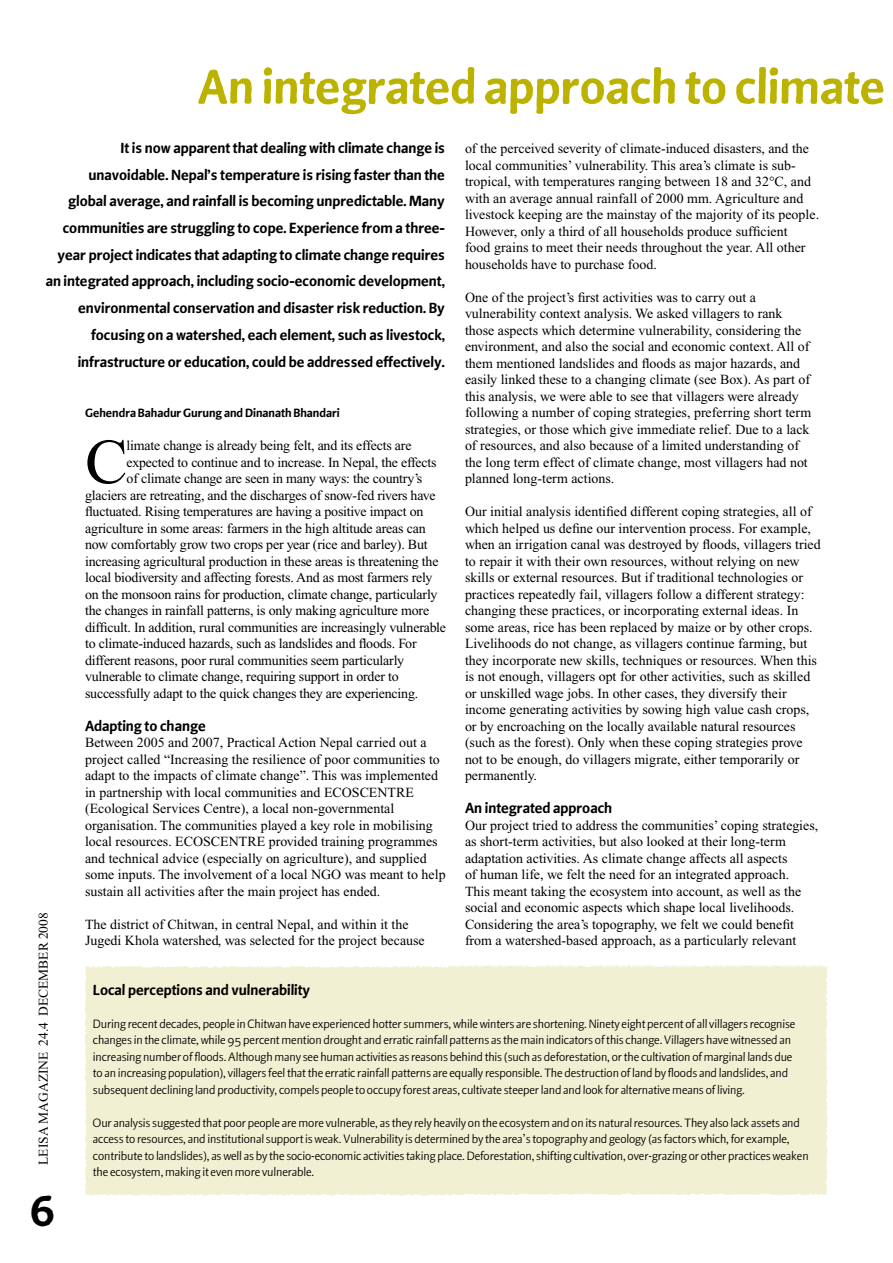
<style>
.page{position:relative;width:893px;height:1263px;background:#fff}
.page>*{position:absolute;margin:0;border:0;box-sizing:border-box;transform-origin:0 0}
.t1{font:63.75px "Times New Roman";color:#000}
.t2{font:54px "Beo Sans Bold R11";color:#bbb300}
.t3{font:48px "Beo Sans Bold R11";color:#000}
.t4{font:16.5px/26.7px "Beo Sans Bold R11";color:#000;text-align:right}
.t5{font:13.95px/16.5px "Times New Roman";color:#000}
.t6{font:13.5px/16.5px "Beo Sans R11";letter-spacing:-.005em;color:#000}
.t7{font:13.5px "Beo Sans Bold R11";color:#000}
.t8{font:13.5px "Times New Roman";color:#000}
</style>
<div class="page">
<div style="left:85px;top:965px;width:743px;height:229px;background:#f2f0d2"></div>
<h2 class="t2" style="left:198px;top:60px;width:689px">An integrated approach to climate</h2>
<p class="t4" style="left:46px;top:135px;width:401px">It is now apparent that dealing with climate change is unavoidable. Nepal’s temperature is rising faster than the<br>global average, and rainfall is becoming unpredictable. Many communities are struggling to cope. Experience from a three&shy;year project indicates that adapting to climate change requires an integrated approach, including socio-economic development, environmental conservation and disaster risk reduction. By focusing on a watershed, each element, such as livestock, infrastructure or education, could be addressed effectively.</p>
<p class="t5" style="left:465px;top:140px;width:356px">of the perceived severity of climate-induced disasters, and the local communities’ vulnerability. This area’s climate is sub&shy;tropical, with temperatures ranging between 18 and 32°C, and with an average annual rainfall of 2000 mm. Agriculture and livestock keeping are the mainstay of the majority of its people.<br>However, only a third of all households produce sufficient<br>food grains to meet their needs throughout the year. All other households have to purchase food.</p>
<p class="t5" style="left:465px;top:289px;width:348px">One of the project’s first activities was to carry out a vulnerability context analysis. We asked villagers to rank those aspects which determine vulnerability, considering the environment, and also the social and economic context. All of them mentioned landslides and floods as major hazards, and easily linked these to a changing climate (see Box). As part of this analysis, we were able to see that villagers were already following a number of coping strategies, preferring short term strategies, or those which give immediate relief. Due to a lack of resources, and also because of a limited understanding of the long term effect of climate change, most villagers had not planned long-term actions.</p>
<p class="t5" style="left:465px;top:503px;width:357px">Our initial analysis identified different coping strategies, all of which helped us define our intervention process. For example, when an irrigation canal was destroyed by floods, villagers tried to repair it with their own resources, without relying on new skills or external resources. But if traditional technologies or practices repeatedly fail, villagers follow a different strategy: changing these practices, or incorporating external ideas. In some areas, rice has been replaced by maize or by other crops.<br>Livelihoods do not change, as villagers continue farming, but they incorporate new skills, techniques or resources. When this is not enough, villagers opt for other activities, such as skilled or unskilled wage jobs. In other cases, they diversify their income generating activities by sowing high value cash crops, or by encroaching on the locally available natural resources (such as the forest). Only when these coping strategies prove not to be enough, do villagers migrate, either temporarily or permanently.</p>
<p class="t4" style="left:465px;top:795px;width:149px">An integrated approach</p>
<p class="t5" style="left:465px;top:817px;width:355px">Our project tried to address the communities’ coping strategies, as short-term activities, but also looked at their long-term adaptation activities. As climate change affects all aspects<br>of human life, we felt the need for an integrated approach.<br>This meant taking the ecosystem into account, as well as the social and economic aspects which shape local livelihoods.<br>Considering the area’s topography, we felt we could benefit from a watershed-based approach, as a particularly relevant</p>
<p class="t7" style="left:85px;top:406px;width:256px">Gehendra Bahadur Gurung and Dinanath Bhandari</p>
<h1 class="t1" style="left:85px;top:427px;width:44px">C</h1>
<p class="t5" style="left:127px;top:437px;width:286px">limate change is already being felt, and its effects are</p>
<p class="t5" style="left:127px;top:454px;width:311px">expected to continue and to increase. In Nepal, the effects</p>
<p class="t5" style="left:127px;top:470px;width:297px">of climate change are seen in many ways: the country’s</p>
<p class="t5" style="left:85px;top:487px;width:352px">glaciers are retreating, and the discharges of snow-fed rivers have</p>
<p class="t5" style="left:85px;top:503px;width:340px">fluctuated. Rising temperatures are having a positive impact on</p>
<p class="t5" style="left:85px;top:520px;width:342px">agriculture in some areas: farmers in the high altitude areas can</p>
<p class="t5" style="left:85px;top:536px;width:344px">now comfortably grow two crops per year (rice and barley). But</p>
<p class="t5" style="left:85px;top:553px;width:355px">increasing agricultural production in these areas is threatening the</p>
<p class="t5" style="left:85px;top:569px;width:349px">local biodiversity and affecting forests. And as most farmers rely</p>
<p class="t5" style="left:85px;top:586px;width:354px">on the monsoon rains for production, climate change, particularly</p>
<p class="t5" style="left:85px;top:602px;width:346px">the changes in rainfall patterns, is only making agriculture more</p>
<p class="t5" style="left:85px;top:619px;width:363px">difficult. In addition, rural communities are increasingly vulnerable</p>
<p class="t5" style="left:85px;top:635px;width:333px">to climate-induced hazards, such as landslides and floods. For</p>
<p class="t5" style="left:85px;top:652px;width:320px">different reasons, poor rural communities seem particularly</p>
<p class="t5" style="left:85px;top:668px;width:315px">vulnerable to climate change, requiring support in order to</p>
<p class="t5" style="left:85px;top:685px;width:335px">successfully adapt to the quick changes they are experiencing.</p>
<p class="t4" style="left:85px;top:712px;width:122px">Adapting to change</p>
<p class="t5" style="left:85px;top:734px;width:362px">Between 2005 and 2007, Practical Action Nepal carried out a project called “Increasing the resilience of poor communities to adapt to the impacts of climate change”. This was implemented in partnership with local communities and ECOSCENTRE (Ecological Services Centre), a local non-governmental organisation. The communities played a key role in mobilising local resources. ECOSCENTRE provided training programmes and technical advice (especially on agriculture), and supplied some inputs. The involvement of a local NGO was meant to help sustain all activities after the main project has ended.</p>
<p class="t5" style="left:85px;top:916px;width:341px">The district of Chitwan, in central Nepal, and within it the<br>Jugedi Khola watershed, was selected for the project because</p>
<p class="t8" style="left:36px;top:1165px;width:254px;rotate:-90deg">LEISA Magazine 24.4 december 2008</p>
<p class="t4" style="left:93px;top:976px;width:219px">Local perceptions and vulnerability</p>
<p class="t6" style="left:93px;top:1015px;width:704px">During recent decades, people in Chitwan have experienced hotter summers, while winters are shortening. Ninety eight percent of all villagers recognise changes in the climate, while 95 percent mention drought and erratic rainfall patterns as the main indicators of this change. Villagers have witnessed an increasing number of floods. Although many see human activities as reasons behind this (such as deforestation, or the cultivation of marginal lands due to an increasing population), villagers feel that the erratic rainfall patterns are equally responsible. The destruction of land by floods and landslides, and subsequent declining land productivity, compels people to occupy forest areas, cultivate steeper land and look for alternative means of living.</p>
<p class="t6" style="left:93px;top:1114px;width:717px">Our analysis suggested that poor people are more vulnerable, as they rely heavily on the ecosystem and on its natural resources. They also lack assets and access to resources, and institutional support is weak. Vulnerability is determined by the area’s topography and geology (as factors which, for example, contribute to landslides), as well as by the socio-economic activities taking place. Deforestation, shifting cultivation, over-grazing or other practices weaken the ecosystem, making it even more vulnerable.</p>
<h3 class="t3" style="left:30px;top:1187px;width:28px">6</h3>
</div>
